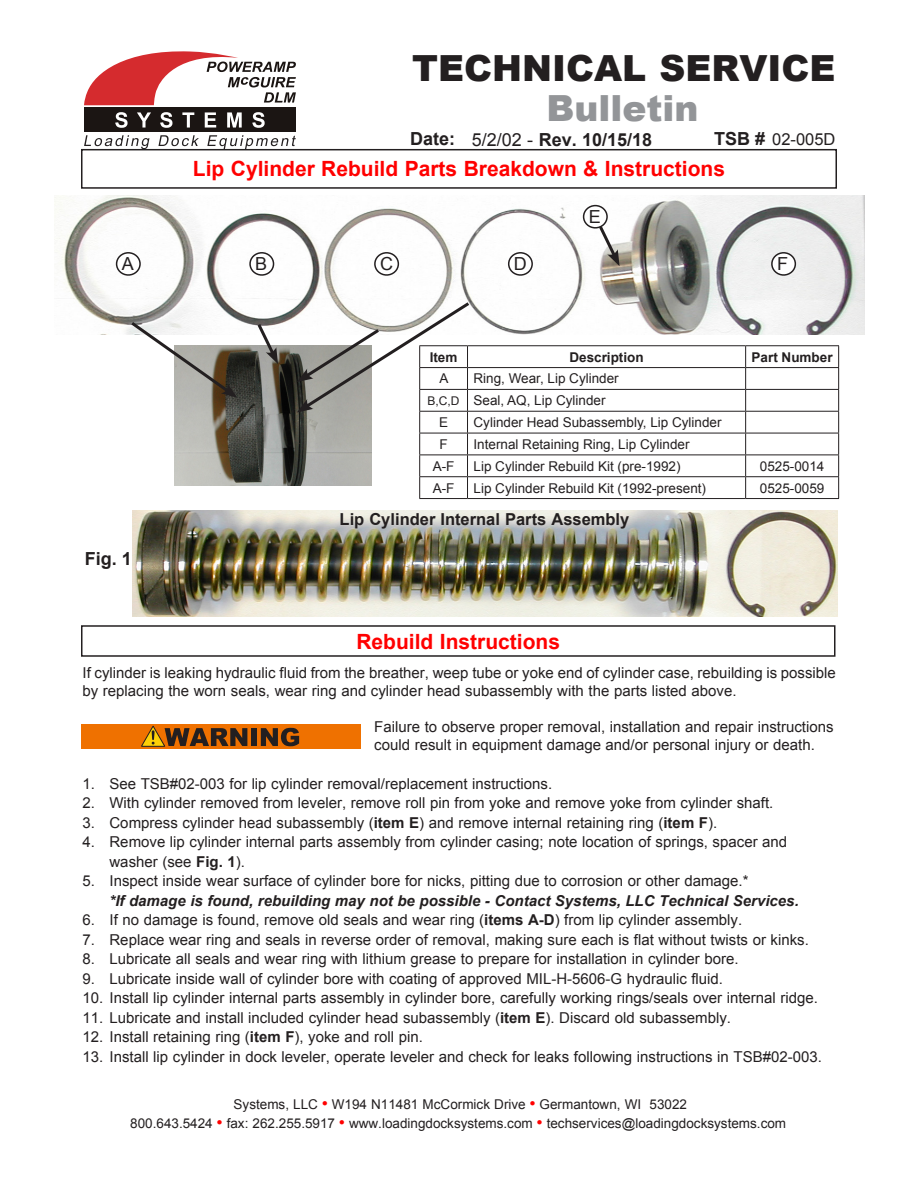
<style>
.page{position:relative;width:918px;height:1188px;background:#fff}
.page>*{position:absolute;margin:0;border:0;box-sizing:border-box;transform-origin:0 0}
.t1{font:900 36px "Arial";color:#231f20}
.t2{font:900 36px "Arial";color:#939598}
.t3{font:700 21px "Arial";color:#f00}
.t4{font:700 18px "Arial";color:#231f20}
.t5{font:18px "Arial";color:#231f20}
.t6{font:700 16.5px "Arial";color:#231f20}
.t7{font:16.5px "Arial";color:#231f20}
.t8{font:15px/18px "Arial";color:#231f20}
.t9{font:13.5px/19.5px "Arial";color:#231f20;text-align:center}
.t10{font:700 13.5px "Arial";color:#231f20}
.t11{font:12px "Arial";color:#231f20}
.s1{font-weight:400}
.s2{font-weight:700;font-size:18px}
.s3{font-weight:700}
.s4{font-weight:700;font-style:italic}
</style>
<div class="page">
<svg style="left:84px;top:51px;width:212px;height:54px"></svg>
<div style="left:84px;top:107px;width:212px;height:25px;background:#1b1513"></div>
<svg style="left:115px;top:112px;width:13px;height:16px"></svg>
<svg style="left:137px;top:112px;width:14px;height:16px"></svg>
<svg style="left:160px;top:112px;width:12px;height:16px"></svg>
<svg style="left:182px;top:112px;width:12px;height:16px"></svg>
<svg style="left:205px;top:112px;width:11px;height:16px"></svg>
<svg style="left:227px;top:112px;width:15px;height:16px"></svg>
<svg style="left:252px;top:112px;width:13px;height:16px"></svg>
<svg style="left:84px;top:135px;width:65px;height:14px"></svg>
<svg style="left:158px;top:135px;width:41px;height:11px"></svg>
<svg style="left:207px;top:135px;width:89px;height:14px"></svg>
<img style="left:55px;top:195px;width:810px;height:140px">
<img style="left:175px;top:345px;width:122px;height:141px">
<svg style="left:255px;top:321px;width:23px;height:43px"></svg>
<svg style="left:128px;top:319px;width:110px;height:79px"></svg>
<img style="left:133px;top:510px;width:705px;height:107px">
<div style="left:81px;top:625px;width:755px;height:32px;border:2px solid #231f20"></div>
<div style="left:81px;top:149px;width:756px;height:40px;border:2px solid #231f20"></div>
<hr style="left:468px;top:345px;width:278px;height:1px;background:#231f20">
<hr style="left:746px;top:345px;width:93px;height:1px;background:#231f20">
<hr style="left:468px;top:367px;width:278px;height:1px;background:#231f20">
<hr style="left:746px;top:367px;width:93px;height:1px;background:#231f20">
<hr style="left:468px;top:389px;width:278px;height:1px;background:#231f20">
<hr style="left:746px;top:389px;width:93px;height:1px;background:#231f20">
<hr style="left:468px;top:411px;width:278px;height:1px;background:#231f20">
<hr style="left:746px;top:411px;width:93px;height:1px;background:#231f20">
<hr style="left:468px;top:433px;width:278px;height:1px;background:#231f20">
<hr style="left:746px;top:433px;width:93px;height:1px;background:#231f20">
<hr style="left:468px;top:455px;width:278px;height:1px;background:#231f20">
<hr style="left:746px;top:455px;width:93px;height:1px;background:#231f20">
<hr style="left:468px;top:476px;width:278px;height:1px;background:#231f20">
<svg style="left:297px;top:299px;width:176px;height:199px"></svg>
<hr style="left:746px;top:476px;width:93px;height:1px;background:#231f20">
<svg style="left:745px;top:346px;width:1px;height:152px"></svg>
<svg style="left:838px;top:346px;width:1px;height:152px"></svg>
<hr style="left:419px;top:498px;width:49px;height:1px;background:#231f20">
<hr style="left:468px;top:498px;width:278px;height:1px;background:#231f20">
<hr style="left:746px;top:498px;width:93px;height:1px;background:#231f20">
<svg style="left:115px;top:251px;width:27px;height:25px"></svg>
<svg style="left:249px;top:251px;width:26px;height:25px"></svg>
<svg style="left:373px;top:251px;width:27px;height:25px"></svg>
<svg style="left:507px;top:251px;width:27px;height:25px"></svg>
<svg style="left:582px;top:204px;width:38px;height:62px"></svg>
<svg style="left:770px;top:251px;width:27px;height:25px"></svg>
<div style="left:81px;top:724px;width:280px;height:25px;background:#ef7100"></div>
<div style="left:251px;top:728px;width:6px;height:18px;background:#231f20"></div>
<svg style="left:261px;top:728px;width:38px;height:18px"></svg>
<svg style="left:141px;top:725px;width:106px;height:22px"></svg>
<h1 class="t1" style="left:412px;top:42px;width:425px">TECHNICAL SERVICE</h1>
<h1 class="t2" style="left:547px;top:82px;width:153px">Bulletin</h1>
<p class="t4" style="left:410px;top:128px;width:244px">Date: <span class="s1">5/2/02 -</span> Rev. 10/15/18</p>
<p class="t7" style="left:714px;top:129px;width:123px"><span class="s2">TSB #</span> 02-005D</p>
<p class="t3" style="left:193px;top:155px;width:534px">Lip Cylinder Rebuild Parts Breakdown &amp; Instructions</p>
<p class="t5" style="left:122px;top:252px;width:14px">A</p>
<p class="t5" style="left:255px;top:252px;width:14px">B</p>
<p class="t5" style="left:380px;top:252px;width:14px">C</p>
<p class="t5" style="left:514px;top:252px;width:14px">D</p>
<p class="t5" style="left:589px;top:205px;width:14px">E</p>
<p class="t5" style="left:777px;top:252px;width:12px">F</p>
<p class="t10" style="left:430px;top:348px;width:29px">Item</p>
<p class="t10" style="left:569px;top:348px;width:76px">Description</p>
<p class="t10" style="left:752px;top:348px;width:83px">Part Number</p>
<p class="t9" style="left:439px;top:369px;width:11px">A</p>
<p class="t9" style="left:474px;top:369px;width:147px">Ring, Wear, Lip Cylinder</p>
<p class="t11" style="left:428px;top:393px;width:34px">B,C,D</p>
<p class="t9" style="left:474px;top:391px;width:134px">Seal, AQ, Lip Cylinder</p>
<p class="t9" style="left:439px;top:413px;width:11px">E</p>
<p class="t9" style="left:474px;top:413px;width:250px">Cylinder Head Subassembly, Lip Cylinder</p>
<p class="t9" style="left:439px;top:435px;width:10px">F</p>
<p class="t9" style="left:474px;top:435px;width:218px">Internal Retaining Ring, Lip Cylinder</p>
<p class="t9" style="left:433px;top:456px;width:23px">A-F</p>
<p class="t9" style="left:474px;top:456px;width:209px">Lip Cylinder Rebuild Kit (pre-1992)</p>
<p class="t9" style="left:760px;top:456px;width:66px">0525-0014</p>
<p class="t9" style="left:433px;top:478px;width:23px">A-F</p>
<p class="t9" style="left:474px;top:478px;width:234px">Lip Cylinder Rebuild Kit (1992-present)</p>
<p class="t9" style="left:760px;top:478px;width:66px">0525-0059</p>
<p class="t4" style="left:85px;top:546px;width:49px">Fig. 1</p>
<p class="t6" style="left:340px;top:508px;width:291px">Lip Cylinder Internal Parts Assembly</p>
<p class="t3" style="left:356px;top:627px;width:205px">Rebuild Instructions</p>
<p class="t8" style="left:82px;top:664px;width:755px">If cylinder is leaking hydraulic fluid from the breather, weep tube or yoke end of cylinder case, rebuilding is possible by replacing the worn seals, wear ring and cylinder head subassembly with the parts listed above.</p>
<p class="t8" style="left:374px;top:718px;width:461px">Failure to observe proper removal, installation and repair instructions could result in equipment damage and/or personal injury or death.</p>
<p class="t8" style="left:82px;top:775px;width:471px">1. See TSB#02-003 for lip cylinder removal/replacement instructions.</p>
<p class="t8" style="left:82px;top:794px;width:692px">2. With cylinder removed from leveler, remove roll pin from yoke and remove yoke from cylinder shaft.</p>
<p class="t8" style="left:82px;top:814px;width:636px">3. Compress cylinder head subassembly (<span class="s3">item E</span>) and remove internal retaining ring (<span class="s3">item F</span>).</p>
<p class="t8" style="left:110px;top:832px;width:679px;line-height:19.5px;text-indent:-27px">4. Remove lip cylinder internal parts assembly from cylinder casing; note location of springs, spacer and washer (see <span class="s3">Fig. 1</span>).</p>
<p class="t8" style="left:110px;top:871px;width:691px;line-height:19.5px;text-indent:-27px">5. Inspect inside wear surface of cylinder bore for nicks, pitting due to corrosion or other damage.*<br><span class="s4">*If damage is found, rebuilding may not be possible - Contact Systems, LLC Technical Services.</span></p>
<p class="t8" style="left:82px;top:911px;width:661px">6. If no damage is found, remove old seals and wear ring (<span class="s3">items A-D</span>) from lip cylinder assembly.</p>
<p class="t8" style="left:82px;top:931px;width:728px">7. Replace wear ring and seals in reverse order of removal, making sure each is flat without twists or kinks.</p>
<p class="t8" style="left:82px;top:950px;width:658px">8. Lubricate all seals and wear ring with lithium grease to prepare for installation in cylinder bore.</p>
<p class="t8" style="left:82px;top:970px;width:642px">9. Lubricate inside wall of cylinder bore with coating of approved MIL-H-5606-G hydraulic fluid.</p>
<p class="t8" style="left:82px;top:989px;width:737px">10. Install lip cylinder internal parts assembly in cylinder bore, carefully working rings/seals over internal ridge.</p>
<p class="t8" style="left:82px;top:1009px;width:650px">11. Lubricate and install included cylinder head subassembly (<span class="s3">item E</span>). Discard old subassembly.</p>
<p class="t8" style="left:82px;top:1028px;width:342px">12. Install retaining ring (<span class="s3">item F</span>), yoke and roll pin.</p>
<p class="t8" style="left:82px;top:1048px;width:741px">13. Install lip cylinder in dock leveler, operate leveler and check for leaks following instructions in TSB#02-003.</p>
<p class="t9" style="left:130px;top:1094px;width:657px">Systems, LLC <sup>●</sup> W194 N11481 McCormick Drive <sup>●</sup> Germantown, WI 53022<br>800.643.5424 <sup>●</sup> fax: 262.255.5917 <sup>●</sup> www.loadingdocksystems.com <sup>●</sup> techservices@loadingdocksystems.com</p>
</div>
